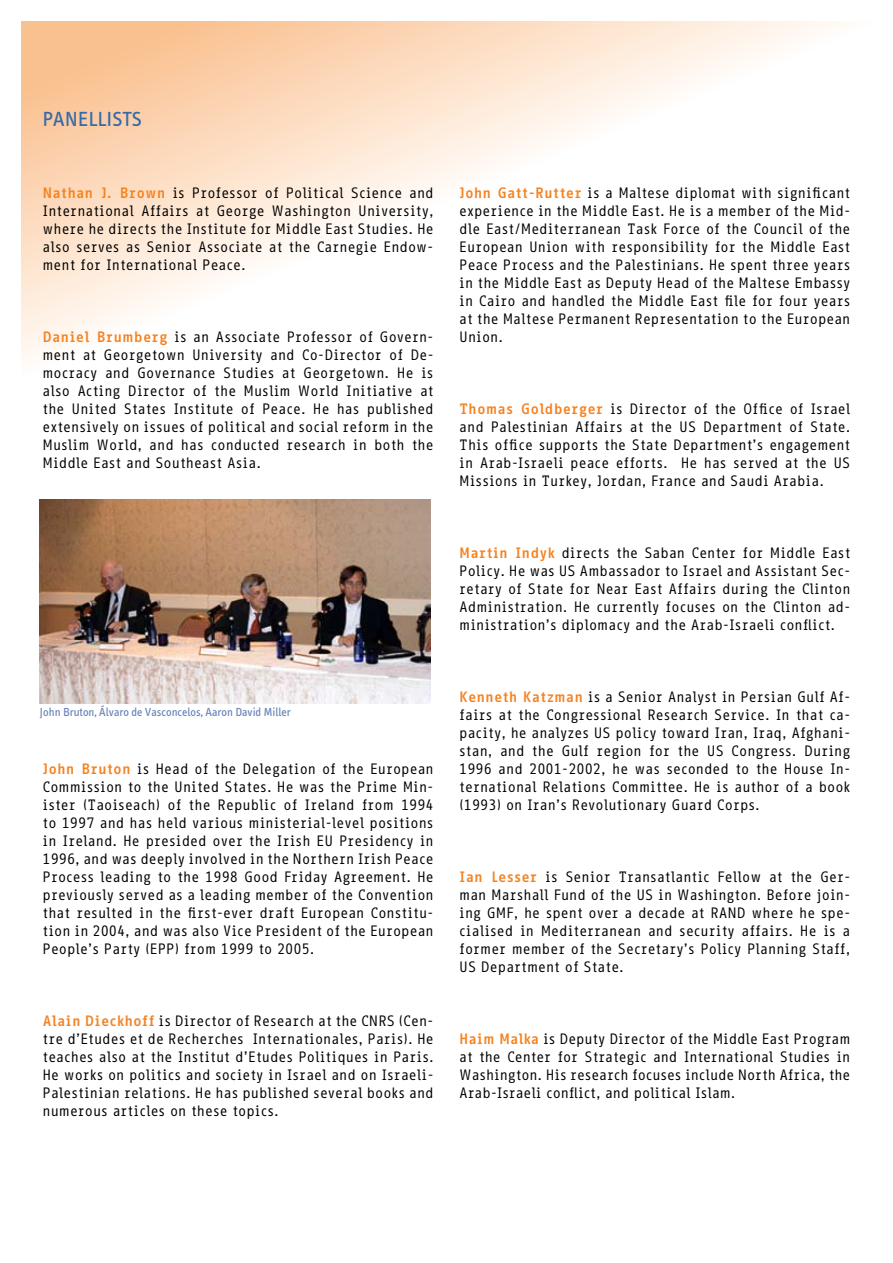
<style>
.page{position:relative;width:893px;height:1263px;background:#fff}
.page>*{position:absolute;margin:0;border:0;box-sizing:border-box;transform-origin:0 0}
.t1{font:21px "Info Text";color:#356aa9}
.t2{font:14.7px/18px "Info Office";color:#000;text-align:justify}
.t3{font:12px "Info Text";color:#6784ba}
.s1{font-weight:700;color:#f58220}
</style>
<div class="page">
<svg style="left:21px;top:21px;width:820px;height:510px"></svg>
<img style="left:40px;top:499px;width:391px;height:204px">
<h1 class="t1" style="left:43px;top:107px;width:99px">Panellists</h1>
<p class="t2" style="left:43px;top:184px;width:393px"><span class="s1">Nathan J. Brown</span> is Professor of Political Science and International Affairs at George Washington University, where he directs the Institute for Middle East Studies. He also serves as Senior Associate at the Carnegie Endow&shy;ment for International Peace.</p>
<p class="t2" style="left:43px;top:328px;width:393px"><span class="s1">Daniel Brumberg</span> is an Associate Professor of Govern&shy;ment at Georgetown University and Co-Director of De&shy;mocracy and Governance Studies at Georgetown. He is also Acting Director of the Muslim World Initiative at the United States Institute of Peace. He has published extensively on issues of political and social reform in the Muslim World, and has conducted research in both the Middle East and Southeast Asia.</p>
<p class="t3" style="left:40px;top:705px;width:252px">John Bruton, Álvaro de Vasconcelos, Aaron David Miller</p>
<p class="t2" style="left:43px;top:760px;width:393px"><span class="s1">John Bruton</span> is Head of the Delegation of the European Commission to the United States. He was the Prime Min&shy;ister (Taoiseach) of the Republic of Ireland from 1994 to 1997 and has held various ministerial-level positions in Ireland. He presided over the Irish EU Presidency in 1996, and was deeply involved in the Northern Irish Peace Process leading to the 1998 Good Friday Agreement. He previously served as a leading member of the Convention that resulted in the first-ever draft European Constitu&shy;tion in 2004, and was also Vice President of the European People’s Party (EPP) from 1999 to 2005.</p>
<p class="t2" style="left:43px;top:1012px;width:393px"><span class="s1">Alain Dieckhoff</span> is Director of Research at the CNRS (Cen&shy;tre d’Etudes et de Recherches Internationales, Paris). He teaches also at the Institut d’Etudes Politiques in Paris.<br>He works on politics and society in Israel and on Israeli-Palestinian relations. He has published several books and numerous articles on these topics.</p>
<p class="t2" style="left:459px;top:184px;width:393px"><span class="s1">John Gatt-Rutter</span> is a Maltese diplomat with significant experience in the Middle East. He is a member of the Mid&shy;dle East/Mediterranean Task Force of the Council of the European Union with responsibility for the Middle East Peace Process and the Palestinians. He spent three years in the Middle East as Deputy Head of the Maltese Embassy in Cairo and handled the Middle East file for four years at the Maltese Permanent Representation to the European Union.</p>
<p class="t2" style="left:459px;top:400px;width:393px"><span class="s1">Thomas Goldberger</span> is Director of the Office of Israel and Palestinian Affairs at the US Department of State.<br>This office supports the State Department’s engagement in Arab-Israeli peace efforts. He has served at the US Missions in Turkey, Jordan, France and Saudi Arabia.</p>
<p class="t2" style="left:459px;top:544px;width:393px"><span class="s1">Martin Indyk</span> directs the Saban Center for Middle East Policy. He was US Ambassador to Israel and Assistant Sec&shy;retary of State for Near East Affairs during the Clinton Administration. He currently focuses on the Clinton ad&shy;ministration’s diplomacy and the Arab-Israeli conflict.</p>
<p class="t2" style="left:459px;top:688px;width:393px"><span class="s1">Kenneth Katzman</span> is a Senior Analyst in Persian Gulf Af&shy;fairs at the Congressional Research Service. In that ca&shy;pacity, he analyzes US policy toward Iran, Iraq, Afghani&shy;stan, and the Gulf region for the US Congress. During 1996 and 2001-2002, he was seconded to the House In&shy;ternational Relations Committee. He is author of a book (1993) on Iran’s Revolutionary Guard Corps.</p>
<p class="t2" style="left:459px;top:868px;width:393px"><span class="s1">Ian Lesser</span> is Senior Transatlantic Fellow at the Ger&shy;man Marshall Fund of the US in Washington. Before join&shy;ing GMF, he spent over a decade at RAND where he spe&shy;cialised in Mediterranean and security affairs. He is a former member of the Secretary’s Policy Planning Staff, US Department of State.</p>
<p class="t2" style="left:459px;top:1030px;width:393px"><span class="s1">Haim Malka</span> is Deputy Director of the Middle East Program at the Center for Strategic and International Studies in Washington. His research focuses include North Africa, the Arab-Israeli conflict, and political Islam.</p>
</div>
